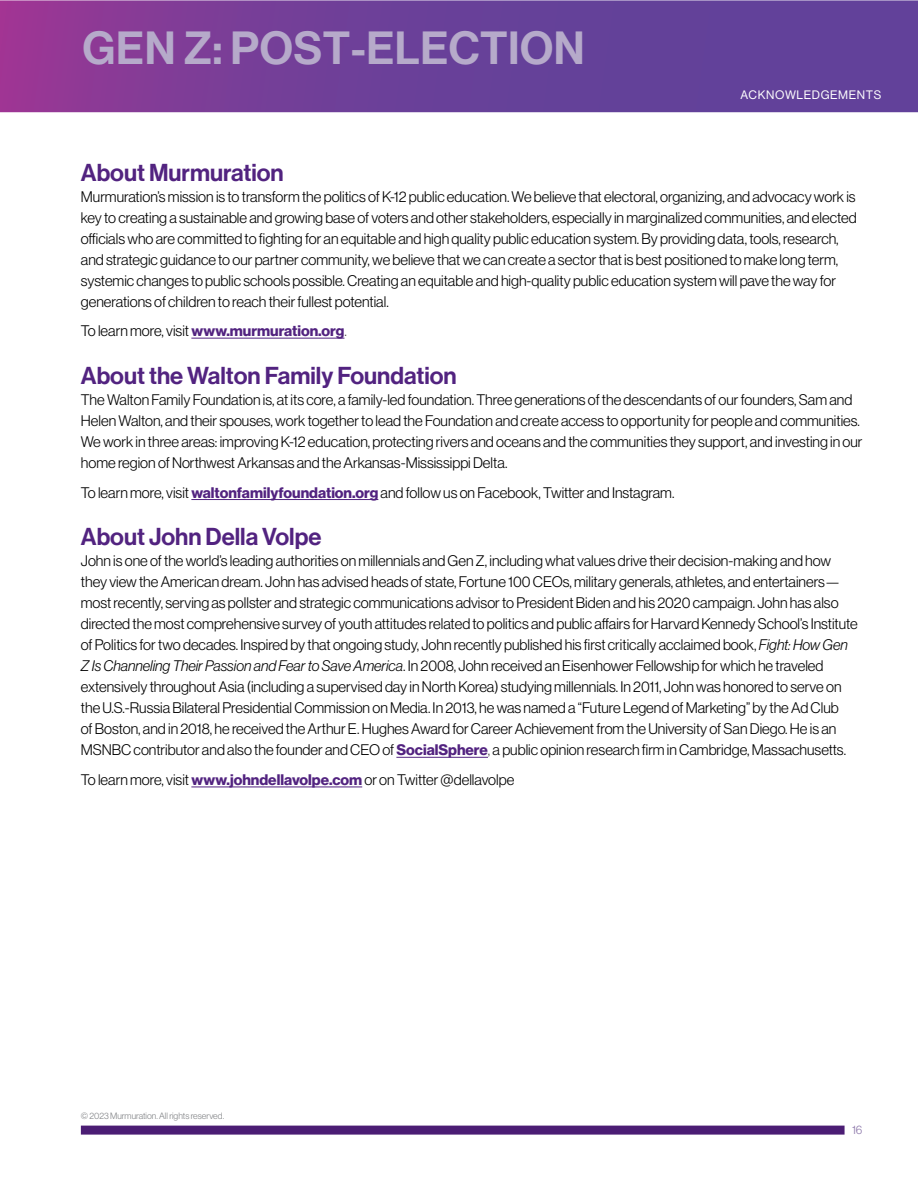
<style>
.page{position:relative;width:918px;height:1188px;background:#fff}
.page>*{position:absolute;margin:0;border:0;box-sizing:border-box;transform-origin:0 0}
.t1{font:45.45px "N Haas Grotesk DS Pro 65 Md";letter-spacing:.01em;color:#b6aaca}
.t2{font:24px "N Haas Grotesk DS Pro 65 Md";color:#522380}
.t3{font:15px/21px "N Haas Grotesk DS Pro 45 Lt";color:#000}
.t4{font:15px "N Haas Grotesk DS Pro 75 Bd";color:#522380}
.t5{font:12px "N Haas Grotesk DS Pro 55 Rg";letter-spacing:.05em;color:#fff}
.t6{font:12px "N Haas Grotesk DS Pro 45 Lt";color:#8d78ab}
.t7{font:9px "N Haas Grotesk DS Pro 45 Lt";color:#808285}
.s1{font-family:"N Haas Grotesk DS Pro 45 Lt";color:#000}
.s2{font-family:"N Haas Grotesk DS Pro 45 Lt";color:#4a4846}
.s3{font-family:"N Haas Grotesk DS Pro 75 Bd";color:#522380}
.s4{font-family:"N Haas Grotesk DS Pro 46 Lt It"}
.s5{color:#4a4846}
</style>
<div class="page">
<div style="left:81px;top:1126px;width:764px;height:9px;background:#4b1d74"></div>
<svg style="left:0;top:0;width:918px;height:112px;background:#703f98"></svg>
<hr style="left:191px;top:338px;width:153px;height:1px;background:#522380">
<hr style="left:191px;top:499px;width:187px;height:1px;background:#522380">
<hr style="left:396px;top:757px;width:92px;height:1px;background:#522380">
<hr style="left:191px;top:787px;width:171px;height:1px;background:#522380">
<h1 class="t1" style="left:82px;top:22px;width:504px">GEN Z: POST-ELECTION</h1>
<p class="t5" style="left:741px;top:88px;width:142px">ACKNOWLEDGEMENTS</p>
<h2 class="t2" style="left:81px;top:158px;width:204px">About Murmuration</h2>
<p class="t3" style="left:81px;top:186px;width:777px">Murmuration’s mission is to transform the politics of K-12 public education. We believe that electoral, organizing, and advocacy work is key to creating a sustainable and growing base of voters and other stakeholders, especially in marginalized communities, and elected officials who are committed to fighting for an equitable and high quality public education system. By providing data, tools, research, and strategic guidance to our partner community, we believe that we can create a sector that is best positioned to make long term, systemic changes to public schools possible. Creating an equitable and high-quality public education system will pave the way for generations of children to reach their fullest potential.</p>
<p class="t4" style="left:81px;top:322px;width:267px"><span class="s1">To learn more, visit</span>www.murmuration.org<span class="s2">.</span></p>
<h2 class="t2" style="left:81px;top:362px;width:377px">About the Walton Family Foundation</h2>
<p class="t3" style="left:81px;top:389px;width:783px">The Walton Family Foundation is, at its core, a family-led foundation. Three generations of the descendants of our founders, Sam and Helen Walton, and their spouses, work together to lead the Foundation and create access to opportunity for people and communities.<br>We work in three areas: improving K-12 education, protecting rivers and oceans and the communities they support, and investing in our home region of Northwest Arkansas and the Arkansas-Mississippi Delta.</p>
<p class="t3" style="left:81px;top:482px;width:595px">To learn more, visit<span class="s3">waltonfamilyfoundation.org</span> and follow us on Facebook, Twitter and Instagram.</p>
<h2 class="t2" style="left:81px;top:523px;width:242px">About John Della Volpe</h2>
<p class="t3" style="left:81px;top:551px;width:779px">John is one of the world’s leading authorities on millennials and Gen Z, including what values drive their decision-making and how they view the American dream. John has advised heads of state, Fortune 100 CEOs, military generals, athletes, and entertainers— most recently, serving as pollster and strategic communications advisor to President Biden and his 2020 campaign. John has also directed the most comprehensive survey of youth attitudes related to politics and public affairs for Harvard Kennedy School’s Institute of Politics for two decades. Inspired by that ongoing study, John recently published his first critically acclaimed book, <span class="s4">Fight: How Gen Z Is Channeling Their Passion and Fear to Save America</span>. In 2008, John received an Eisenhower Fellowship for which he traveled extensively throughout Asia (including a supervised day in North Korea) studying millennials. In 2011, John was honored to serve on the U.S.-Russia Bilateral Presidential Commission on Media. In 2013, he was named a “Future Legend of Marketing” by the Ad Club<br>of Boston, and in 2018, he received the Arthur E. Hughes Award for Career Achievement from the University of San Diego. He is an MSNBC contributor and also the founder and CEO of<span class="s3">SocialSphere</span><span class="s5">,</span> a public opinion research firm in Cambridge, Massachusetts.</p>
<p class="t3" style="left:81px;top:769px;width:435px">To learn more, visit<span class="s3">www.johndellavolpe.com</span> or on Twitter @dellavolpe</p>
<p class="t7" style="left:81px;top:1111px;width:145px">© 2023 Murmuration. All rights reserved.</p>
<p class="t6" style="left:852px;top:1123px;width:12px">16</p>
</div>
